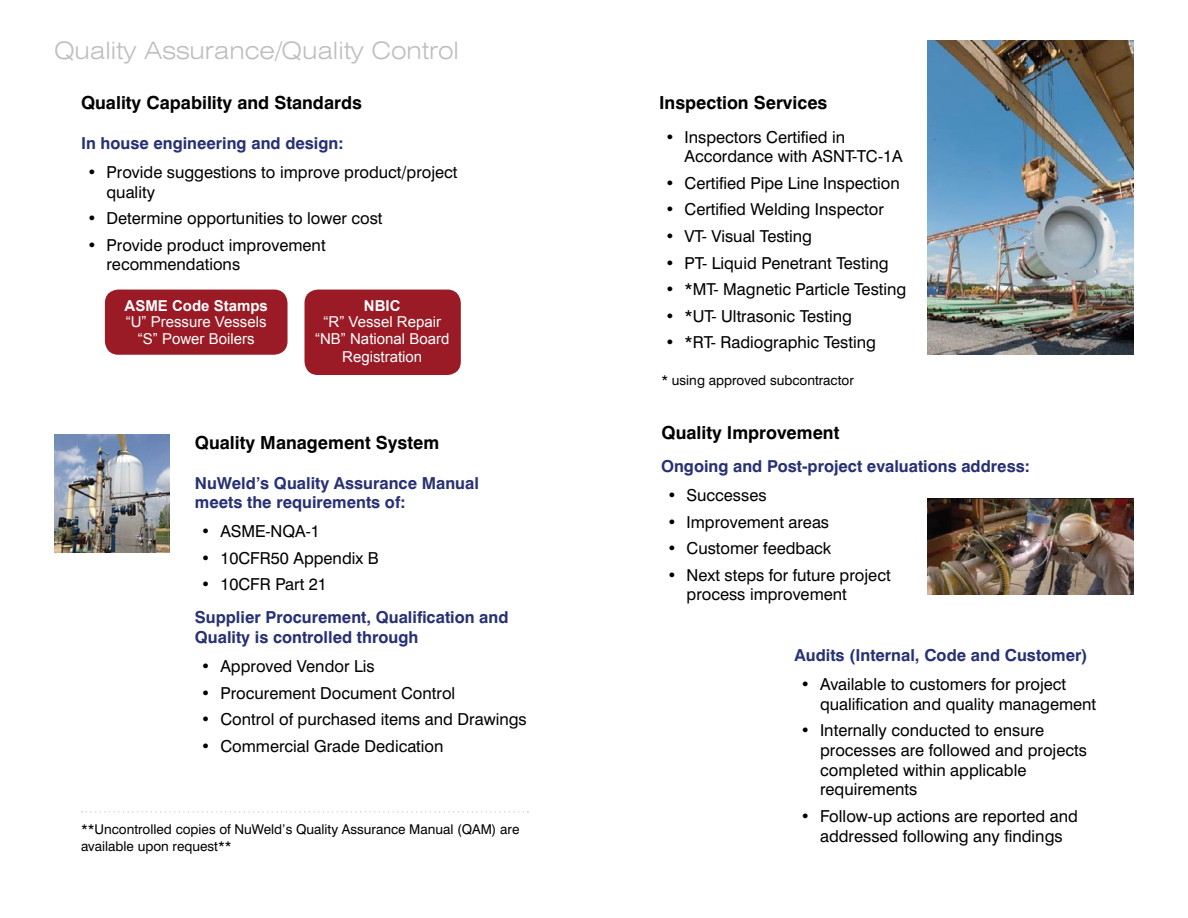
<style>
.page{position:relative;width:1188px;height:918px;background:#fff}
.page>*{position:absolute;margin:0;border:0;box-sizing:border-box;transform-origin:0 0}
.t1{font:300 expanded 24px "Swiss 721 BT";color:#bcbec0}
.t2{font:700 18px "Swiss 721 BT";color:#000}
.t3{font:16.5px/19.8px "Swiss 721 BT";color:#000}
.t4{font:700 16.5px/19.8px "Swiss 721 BT";color:#273174}
.t5{font:15px/16.5px "Arial";color:#fff;text-align:center}
.t6{font:700 15px "Arial";color:#fff}
.t7{font:13.5px/16.2px "Swiss 721 BT";color:#000}
</style>
<div class="page">
<div style="left:105px;top:290px;width:183px;height:65px;background:#9a1b25;border-radius:14px"></div>
<div style="left:304px;top:290px;width:157px;height:85px;background:#9a1b25;border-radius:14px"></div>
<svg style="left:82px;top:811px;width:446px;height:2px"></svg>
<img style="left:928px;top:40px;width:206px;height:315px">
<img style="left:928px;top:499px;width:206px;height:95px">
<img style="left:55px;top:435px;width:115px;height:118px">
<h1 class="t1" style="left:54px;top:36px;width:406px">Quality Assurance/Quality Control</h1>
<p class="t2" style="left:81px;top:92px;width:282px">Quality Capability and Standards</p>
<p class="t4" style="left:81px;top:133px;width:264px">In house engineering and design:</p>
<p class="t3" style="left:107px;top:162px;width:353px;text-indent:-20px">• Provide suggestions to improve product/project quality</p>
<p class="t3" style="left:87px;top:208px;width:297px">• Determine opportunities to lower cost</p>
<p class="t3" style="left:107px;top:235px;width:221px;text-indent:-20px">• Provide product improvement recommendations</p>
<p class="t6" style="left:125px;top:296px;width:145px">ASME Code Stamps</p>
<p class="t5" style="left:126px;top:314px;width:142px">“U” Pressure Vessels “S” Power Boilers</p>
<p class="t6" style="left:364px;top:296px;width:38px">NBIC</p>
<p class="t5" style="left:315px;top:314px;width:136px">“R” Vessel Repair “NB” National Board</p>
<p class="t5" style="left:342px;top:348px;width:82px">Registration</p>
<p class="t2" style="left:195px;top:431px;width:246px">Quality Management System</p>
<p class="t4" style="left:195px;top:473px;width:286px">NuWeld’s Quality Assurance Manual meets the requirements of:</p>
<p class="t3" style="left:201px;top:521px;width:121px">• ASME-NQA-1</p>
<p class="t3" style="left:201px;top:548px;width:179px">• 10CFR50 Appendix B</p>
<p class="t3" style="left:201px;top:574px;width:128px">• 10CFR Part 21</p>
<p class="t4" style="left:195px;top:608px;width:315px">Supplier Procurement, Qualification and<br>Quality is controlled through</p>
<p class="t3" style="left:201px;top:656px;width:175px">• Approved Vendor Lis</p>
<p class="t3" style="left:201px;top:683px;width:256px">• Procurement Document Control</p>
<p class="t3" style="left:201px;top:709px;width:327px">• Control of purchased items and Drawings</p>
<p class="t3" style="left:201px;top:736px;width:244px">• Commercial Grade Dedication</p>
<p class="t7" style="left:81px;top:821px;width:440px">**Uncontrolled copies of NuWeld’s Quality Assurance Manual (QAM) are available upon request**</p>
<p class="t2" style="left:659px;top:92px;width:170px">Inspection Services</p>
<p class="t3" style="left:685px;top:127px;width:220px;text-indent:-20px">• Inspectors Certified in<br>Accordance with ASNT-TC-1A</p>
<p class="t3" style="left:665px;top:173px;width:236px">• Certified Pipe Line Inspection</p>
<p class="t3" style="left:665px;top:200px;width:220px">• Certified Welding Inspector</p>
<p class="t3" style="left:665px;top:226px;width:148px">• VT- Visual Testing</p>
<p class="t3" style="left:665px;top:253px;width:225px">• PT- Liquid Penetrant Testing</p>
<p class="t3" style="left:665px;top:279px;width:243px">• *MT- Magnetic Particle Testing</p>
<p class="t3" style="left:665px;top:306px;width:188px">• *UT- Ultrasonic Testing</p>
<p class="t3" style="left:665px;top:332px;width:212px">• *RT- Radiographic Testing</p>
<p class="t7" style="left:662px;top:372px;width:194px">* using approved subcontractor</p>
<p class="t2" style="left:662px;top:422px;width:179px">Quality Improvement</p>
<p class="t4" style="left:661px;top:456px;width:370px">Ongoing and Post-project evaluations address:</p>
<p class="t3" style="left:667px;top:485px;width:101px">• Successes</p>
<p class="t3" style="left:667px;top:512px;width:164px">• Improvement areas</p>
<p class="t3" style="left:667px;top:538px;width:166px">• Customer feedback</p>
<p class="t3" style="left:687px;top:565px;width:206px;text-indent:-20px">• Next steps for future project process improvement</p>
<p class="t4" style="left:795px;top:645px;width:295px">Audits (Internal, Code and Customer)</p>
<p class="t3" style="left:820px;top:674px;width:278px;text-indent:-20px">• Available to customers for project qualification and quality management</p>
<p class="t3" style="left:820px;top:720px;width:268px;text-indent:-20px">• Internally conducted to ensure processes are followed and projects completed within applicable requirements</p>
<p class="t3" style="left:801px;top:806px;width:279px;text-align:center">• Follow-up actions are reported and addressed following any findings</p>
</div>
